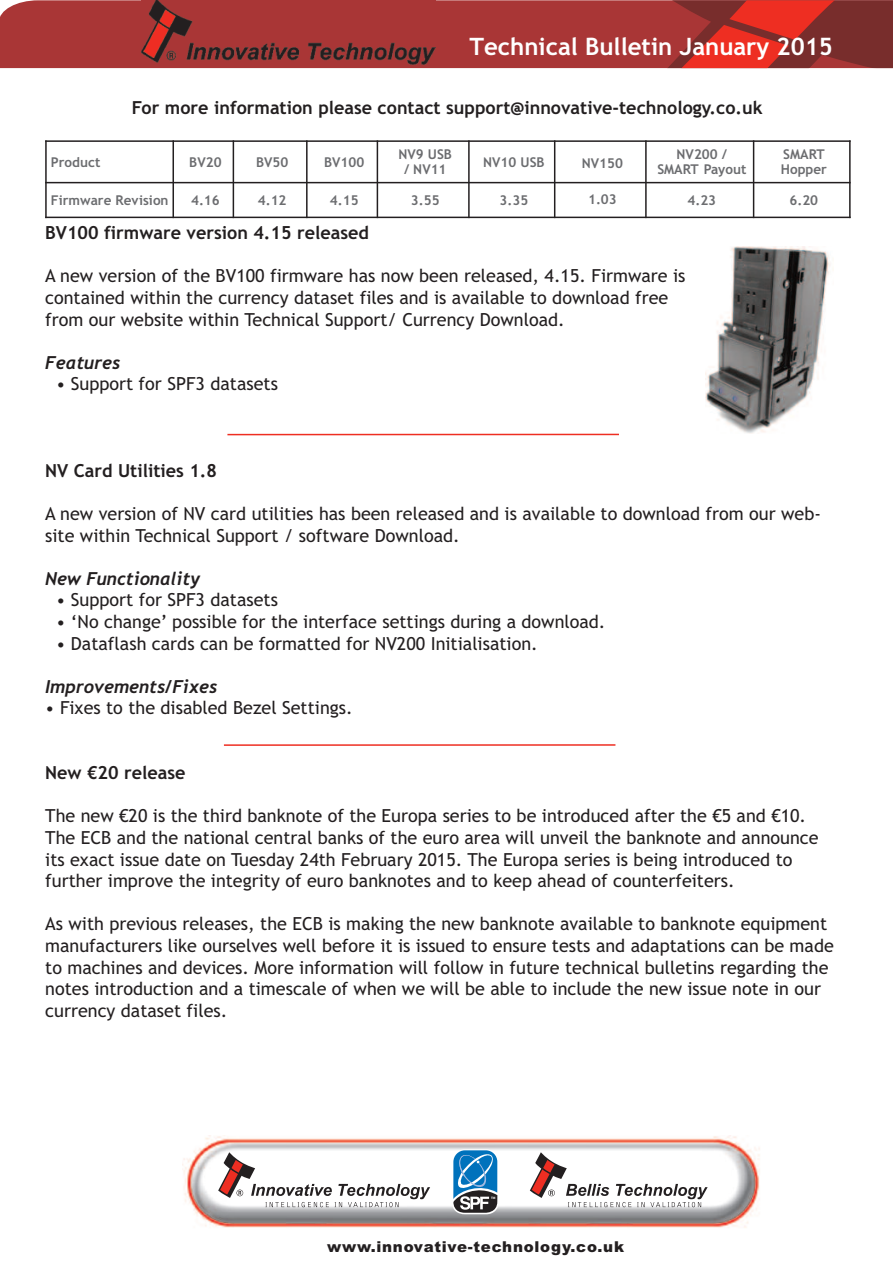
<style>
.page{position:relative;width:893px;height:1263px;background:#fff}
.page>*{position:absolute;margin:0;border:0;box-sizing:border-box;transform-origin:0 0}
.t1{font:700 24px "Trebuchet MS";color:#fff}
.t2{font:18px/21.6px "Trebuchet MS";color:#231f20}
.t3{font:700 18px "Trebuchet MS";color:#231f20}
.t4{font:italic 700 18px "Trebuchet";color:#231f20}
.t5{font:900 15px "Arial";letter-spacing:.05em;color:#231f20}
.t6{font:700 13.5px/15px "Trebuchet MS";color:#6c6d70;text-align:center}
</style>
<div class="page">
<hr style="left:45px;top:140px;width:2px;height:78px;background:#231f20">
<hr style="left:172px;top:140px;width:2px;height:78px;background:#231f20">
<hr style="left:233px;top:140px;width:1px;height:78px;background:#231f20">
<hr style="left:306px;top:140px;width:2px;height:78px;background:#231f20">
<hr style="left:377px;top:140px;width:1px;height:78px;background:#231f20">
<hr style="left:468px;top:140px;width:2px;height:78px;background:#231f20">
<hr style="left:554px;top:140px;width:1px;height:78px;background:#231f20">
<hr style="left:645px;top:140px;width:2px;height:78px;background:#231f20">
<hr style="left:753px;top:140px;width:1px;height:78px;background:#231f20">
<hr style="left:849px;top:140px;width:2px;height:78px;background:#231f20">
<hr style="left:45px;top:140px;width:806px;height:2px;background:#231f20">
<hr style="left:45px;top:182px;width:806px;height:1px;background:#231f20">
<hr style="left:45px;top:217px;width:806px;height:1px;background:#231f20">
<img style="left:183px;top:1135px;width:577px;height:93px">
<svg style="left:218px;top:1152px;width:212px;height:55px"></svg>
<svg style="left:530px;top:1152px;width:178px;height:55px"></svg>
<svg style="left:452px;top:1149px;width:47px;height:65px"></svg>
<hr style="left:224px;top:744px;width:391px;height:2px;background:#ee2e22">
<div style="left:0;top:0;width:610px;height:68px;background:#a93636"></div>
<svg style="left:610px;top:0;width:283px;height:68px;background:#a7302c"></svg>
<img style="left:141px;top:0;width:294px;height:66px">
<img style="left:705px;top:246px;width:125px;height:187px">
<hr style="left:227px;top:434px;width:392px;height:1px;background:#ee2e22">
<h1 class="t1" style="left:469px;top:33px;width:365px">Technical Bulletin January 2015</h1>
<p class="t3" style="left:132px;top:98px;width:632px">For more information please contact support@innovative-technology.co.uk</p>
<p class="t6" style="left:51px;top:155px;width:51px">Product</p>
<p class="t6" style="left:189px;top:155px;width:34px">BV20</p>
<p class="t6" style="left:256px;top:155px;width:34px">BV50</p>
<p class="t6" style="left:324px;top:155px;width:42px">BV100</p>
<p class="t6" style="left:399px;top:147px;width:55px">NV9 USB / NV11</p>
<p class="t6" style="left:483px;top:155px;width:63px">NV10 USB</p>
<p class="t6" style="left:582px;top:156px;width:43px">NV150</p>
<p class="t6" style="left:657px;top:147px;width:91px">NV200 /<br>SMART Payout</p>
<p class="t6" style="left:781px;top:147px;width:48px;text-align:left">SMART<br>Hopper</p>
<p class="t6" style="left:51px;top:193px;width:119px">Firmware Revision</p>
<p class="t6" style="left:191px;top:193px;width:30px">4.16</p>
<p class="t6" style="left:258px;top:193px;width:30px">4.12</p>
<p class="t6" style="left:330px;top:193px;width:30px">4.15</p>
<p class="t6" style="left:411px;top:193px;width:30px">3.55</p>
<p class="t6" style="left:500px;top:193px;width:30px">3.35</p>
<p class="t6" style="left:588px;top:192px;width:30px">1.03</p>
<p class="t6" style="left:687px;top:193px;width:30px">4.23</p>
<p class="t6" style="left:789px;top:193px;width:30px">6.20</p>
<p class="t3" style="left:45px;top:222px;width:325px">BV100 firmware version 4.15 released</p>
<p class="t2" style="left:45px;top:265px;width:642px">A new version of the BV100 firmware has now been released, 4.15. Firmware is contained within the currency dataset files and is available to download free from our website within Technical Support/ Currency Download.</p>
<p class="t4" style="left:45px;top:352px;width:77px">Features</p>
<p class="t2" style="left:56px;top:373px;width:223px">• Support for SPF3 datasets</p>
<p class="t3" style="left:45px;top:460px;width:173px">NV Card Utilities 1.8</p>
<p class="t2" style="left:45px;top:503px;width:777px">A new version of NV card utilities has been released and is available to download from our web&shy;site within Technical Support / software Download.</p>
<p class="t4" style="left:45px;top:568px;width:157px">New Functionality</p>
<p class="t2" style="left:56px;top:589px;width:223px">• Support for SPF3 datasets</p>
<p class="t2" style="left:56px;top:611px;width:551px">• ‘No change’ possible for the interface settings during a download.</p>
<p class="t2" style="left:56px;top:632px;width:483px">• Dataflash cards can be formatted for NV200 Initialisation.</p>
<p class="t4" style="left:45px;top:676px;width:174px">Improvements/Fixes</p>
<p class="t2" style="left:45px;top:697px;width:309px">• Fixes to the disabled Bezel Settings.</p>
<p class="t3" style="left:45px;top:762px;width:142px">New €20 release</p>
<p class="t2" style="left:45px;top:805px;width:775px">The new €20 is the third banknote of the Europa series to be introduced after the €5 and €10.<br>The ECB and the national central banks of the euro area will unveil the banknote and announce its exact issue date on Tuesday 24th February 2015. The Europa series is being introduced to further improve the integrity of euro banknotes and to keep ahead of counterfeiters.</p>
<p class="t2" style="left:45px;top:913px;width:790px">As with previous releases, the ECB is making the new banknote available to banknote equipment manufacturers like ourselves well before it is issued to ensure tests and adaptations can be made to machines and devices. More information will follow in future technical bulletins regarding the notes introduction and a timescale of when we will be able to include the new issue note in our currency dataset files.</p>
<p class="t5" style="left:327px;top:1237px;width:298px">www.innovative-technology.co.uk</p>
</div>
